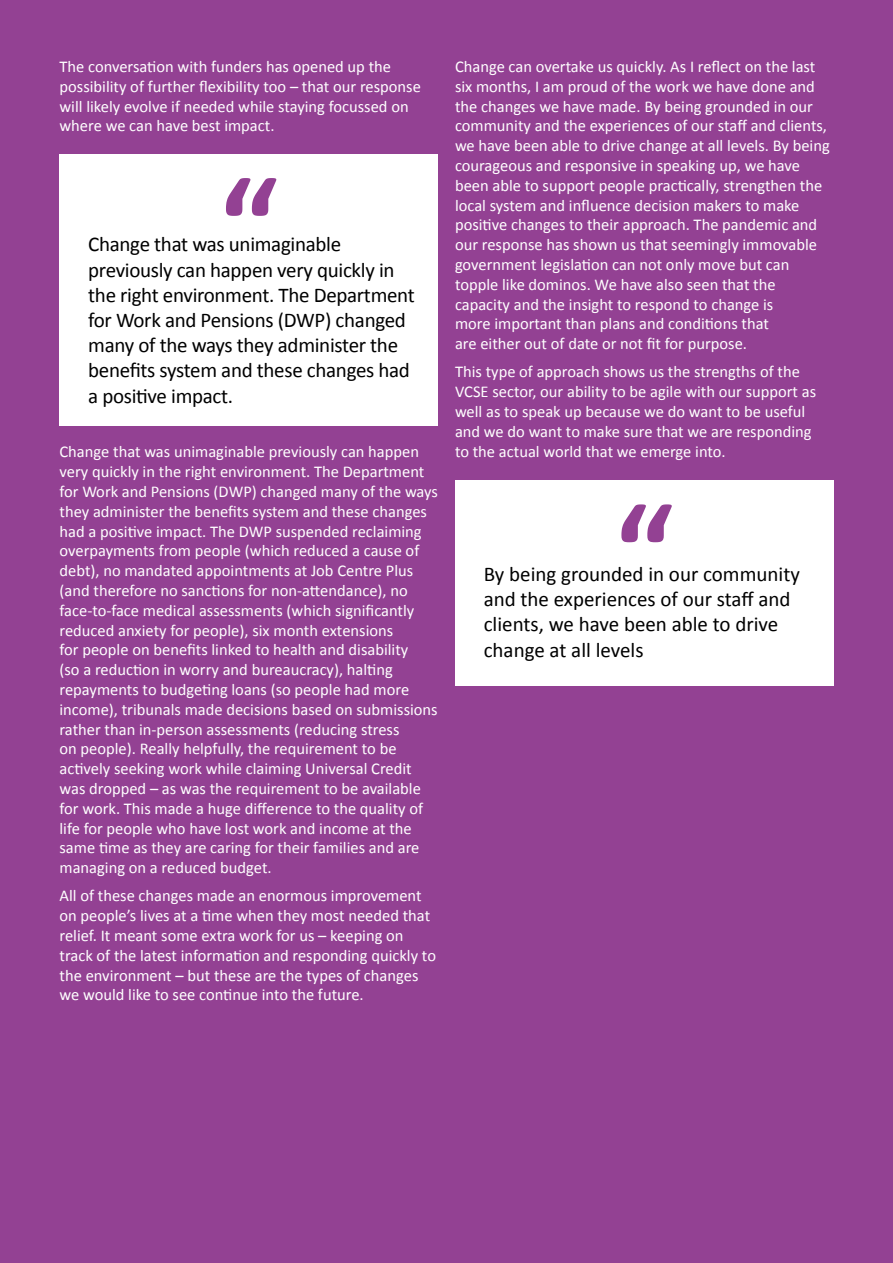
<style>
.page{position:relative;width:893px;height:1263px;background:#934193}
.page>*{position:absolute;margin:0;border:0;box-sizing:border-box;transform-origin:0 0}
.t1{font:700 135px "Calibri";color:#934193}
.t2{font:21px/25.2px "Calibri";letter-spacing:-.015em;color:#000}
.t3{font:16.5px/19.8px "Calibri";color:#fff}
</style>
<div class="page">
<div style="left:455px;top:480px;width:378px;height:206px;background:#fff"></div>
<div style="left:60px;top:154px;width:378px;height:271px;background:#fff"></div>
<p class="t3" style="left:60px;top:56px;width:363px">The conversation with funders has opened up the possibility of further flexibility too – that our response will likely evolve if needed while staying focussed on where we can have best impact.</p>
<h1 class="t1" style="left:219px;top:130px;width:60px">“</h1>
<p class="t2" style="left:88px;top:231px;width:328px">Change that was unimaginable previously can happen very quickly in the right environment. The Department for Work and Pensions (DWP) changed many of the ways they administer the benefits system and these changes had a positive impact.</p>
<p class="t3" style="left:60px;top:441px;width:380px">Change that was unimaginable previously can happen very quickly in the right environment. The Department for Work and Pensions (DWP) changed many of the ways they administer the benefits system and these changes had a positive impact. The DWP suspended reclaiming overpayments from people (which reduced a cause of debt), no mandated appointments at Job Centre Plus (and therefore no sanctions for non-attendance), no face-to-face medical assessments (which significantly reduced anxiety for people), six month extensions<br>for people on benefits linked to health and disability<br>(so a reduction in worry and bureaucracy), halting repayments to budgeting loans (so people had more income), tribunals made decisions based on submissions rather than in-person assessments (reducing stress<br>on people). Really helpfully, the requirement to be actively seeking work while claiming Universal Credit was dropped – as was the requirement to be available for work. This made a huge difference to the quality of life for people who have lost work and income at the same time as they are caring for their families and are managing on a reduced budget.</p>
<p class="t3" style="left:60px;top:886px;width:378px">All of these changes made an enormous improvement on people’s lives at a time when they most needed that relief. It meant some extra work for us – keeping on track of the latest information and responding quickly to the environment – but these are the types of changes we would like to see continue into the future.</p>
<p class="t3" style="left:455px;top:56px;width:376px">Change can overtake us quickly. As I reflect on the last six months, I am proud of the work we have done and the changes we have made. By being grounded in our community and the experiences of our staff and clients, we have been able to drive change at all levels. By being courageous and responsive in speaking up, we have been able to support people practically, strengthen the local system and influence decision makers to make positive changes to their approach. The pandemic and our response has shown us that seemingly immovable government legislation can not only move but can topple like dominos. We have also seen that the capacity and the insight to respond to change is<br>more important than plans and conditions that<br>are either out of date or not fit for purpose.</p>
<p class="t3" style="left:455px;top:362px;width:363px">This type of approach shows us the strengths of the VCSE sector, our ability to be agile with our support as well as to speak up because we do want to be useful and we do want to make sure that we are responding to the actual world that we emerge into.</p>
<h1 class="t1" style="left:615px;top:456px;width:60px">“</h1>
<p class="t2" style="left:484px;top:561px;width:318px">By being grounded in our community and the experiences of our staff and clients, we have been able to drive change at all levels</p>
</div>
